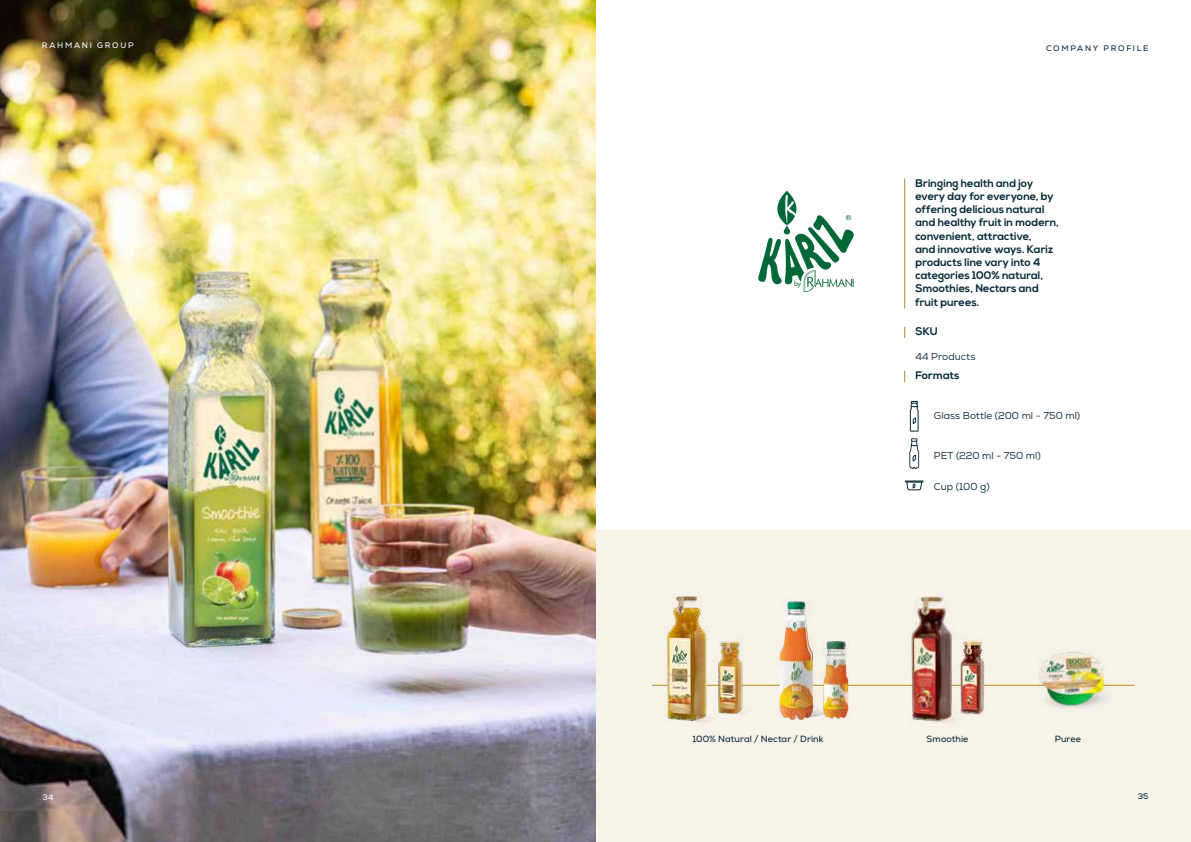
<style>
.page{position:relative;width:1191px;height:842px;background:#fff}
.page>*{position:absolute;margin:0;border:0;box-sizing:border-box;transform-origin:0 0}
.t1{font:700 11px/13.2px "Nexa";letter-spacing:.005em;color:#072a39}
.t2{font:10px "Nexa";letter-spacing:.005em;color:#072a39}
.t3{font:9px "Nexa";letter-spacing:.005em;color:#072a39}
.t4{font:8px "Nexa";letter-spacing:.21em;color:#072a39}
.t5{font:8px "Nexa";letter-spacing:.215em;color:#fff}
.t6{font:300 7.2px "Harper";color:#006838}
</style>
<div class="page">
<div style="left:595px;top:530px;width:596px;height:312px;background:#f8f3e9"></div>
<img style="left:0;top:0;width:595px;height:842px">
<hr style="left:652px;top:685px;width:482px;height:1px;background:#b78b1d">
<hr style="left:904px;top:179px;width:1px;height:129px;background:#b78b1d">
<div style="left:905px;top:480px;width:18px;height:3px;border:1px solid #072a39"></div>
<svg style="left:905px;top:481px;width:17px;height:10px"></svg>
<img style="left:731px;top:636px;width:30px;height:78px">
<img style="left:664px;top:595px;width:67px;height:128px">
<img style="left:962px;top:636px;width:25px;height:80px">
<img style="left:908px;top:596px;width:54px;height:128px">
<img style="left:1021px;top:652px;width:103px;height:56px">
<svg style="left:910px;top:401px;width:8px;height:31px"></svg>
<svg style="left:909px;top:438px;width:10px;height:31px"></svg>
<img style="left:774px;top:597px;width:47px;height:122px">
<img style="left:821px;top:639px;width:28px;height:80px">
<svg style="left:758px;top:191px;width:96px;height:101px"></svg>
<p class="t5" style="left:42px;top:40px;width:93px">RAHMANI GROUP</p>
<p class="t4" style="left:1046px;top:43px;width:104px">COMPANY PROFILE</p>
<p class="t6" style="left:794px;top:280px;width:9px">by</p>
<p class="t1" style="left:915px;top:177px;width:145px">Bringing health and joy every day for everyone, by offering delicious natural and healthy fruit in modern, convenient, attractive,<br>and innovative ways. Kariz products line vary into 4 categories 100% natural,<br>Smoothies, Nectars and fruit purees.</p>
<p class="t1" style="left:915px;top:325px;width:24px">SKU</p>
<p class="t1" style="left:915px;top:369px;width:46px">Formats</p>
<p class="t2" style="left:915px;top:351px;width:61px">44 Products</p>
<p class="t2" style="left:934px;top:409px;width:148px">Glass Bottle (200 ml - 750 ml)</p>
<p class="t2" style="left:934px;top:449px;width:108px">PET (220 ml - 750 ml)</p>
<p class="t2" style="left:934px;top:481px;width:57px">Cup (100 g)</p>
<p class="t5" style="left:43px;top:792px;width:12px">34</p>
<p class="t3" style="left:692px;top:733px;width:132px">100% Natural / Nectar / Drink</p>
<p class="t3" style="left:926px;top:733px;width:43px">Smoothie</p>
<p class="t3" style="left:1054px;top:733px;width:28px">Puree</p>
<p class="t4" style="left:1137px;top:792px;width:12px">35</p>
</div>
